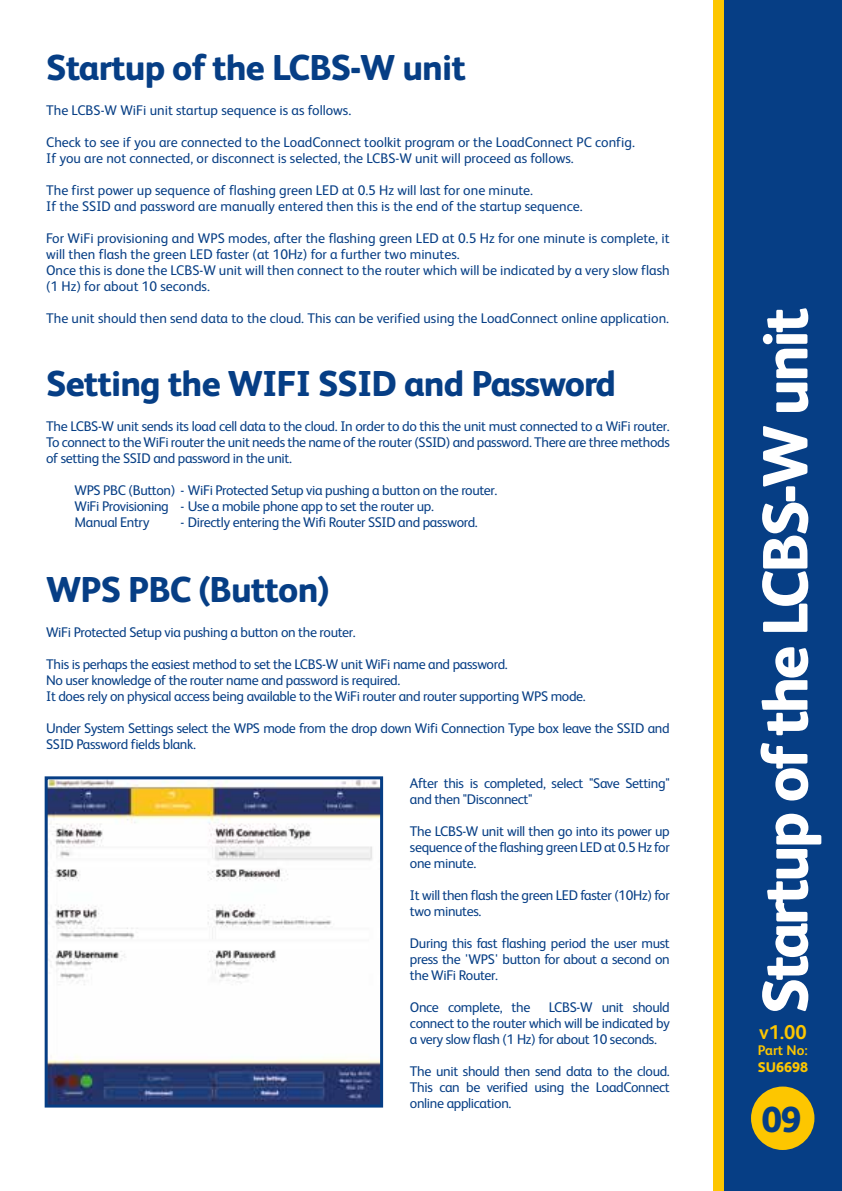
<style>
.page{position:relative;width:842px;height:1191px;background:#fff}
.page>*{position:absolute;margin:0;border:0;box-sizing:border-box;transform-origin:0 0}
.t1{font:800 64px "FS Albert";letter-spacing:-.05em;color:#fff}
.t2{font:800 36px "FS Albert";letter-spacing:-.025em;color:#063e85}
.t3{font:700 20px "FS Albert";color:#fdc600}
.t4{font:14px/16px "FS Albert";letter-spacing:-.025em;color:#063e85;text-align:justify}
.t5{font:14px/16px "FS Albert";color:#063e85}
.t6{font:700 14px "FS Albert";color:#fdc600}
.t7{font:800 14px "FS Albert";color:#fdc600}
</style>
<div class="page">
<img style="left:49px;top:780px;width:330px;height:323px">
<div style="left:723px;top:0;width:119px;height:1191px;background:#063e85"></div>
<div style="left:713px;top:0;width:10px;height:1191px;background:#fdc600"></div>
<div style="left:751px;top:1086px;width:63px;height:64px;background:#fdc600;border-radius:50%"></div>
<div style="left:45px;top:776px;width:338px;height:331px;border:3px solid #063e85"></div>
<h2 class="t2" style="left:46px;top:46px;width:421px">Startup of the LCBS-W unit</h2>
<p class="t5" style="left:46px;top:102px;width:307px">The LCBS-W WiFi unit startup sequence is as follows.</p>
<p class="t5" style="left:46px;top:135px;width:590px">Check to see if you are connected to the LoadConnect toolkit program or the LoadConnect PC config.<br>If you are not connected, or disconnect is selected, the LCBS-W unit will proceed as follows.</p>
<p class="t5" style="left:46px;top:183px;width:538px">The first power up sequence of flashing green LED at 0.5 Hz will last for one minute.<br>If the SSID and password are manually entered then this is the end of the startup sequence.</p>
<p class="t5" style="left:46px;top:231px;width:625px">For WiFi provisioning and WPS modes, after the flashing green LED at 0.5 Hz for one minute is complete, it will then flash the green LED faster (at 10Hz) for a further two minutes.<br>Once this is done the LCBS-W unit will then connect to the router which will be indicated by a very slow flash (1 Hz) for about 10 seconds.</p>
<p class="t5" style="left:46px;top:311px;width:624px">The unit should then send data to the cloud. This can be verified using the LoadConnect online application.</p>
<h2 class="t2" style="left:46px;top:362px;width:571px">Setting the WIFI SSID and Password</h2>
<p class="t4" style="left:46px;top:418px;width:625px">The LCBS-W unit sends its load cell data to the cloud. In order to do this the unit must connected to a WiFi router.<br>To connect to the WiFi router the unit needs the name of the router (SSID) and password. There are three methods of setting the SSID and password in the unit.</p>
<p class="t4" style="left:74px;top:482px;width:424px;text-align:left">WPS PBC (Button) - WiFi Protected Setup via pushing a button on the router.<br>WiFi Provisioning - Use a mobile phone app to set the router up.<br>Manual Entry</p>
<p class="t4" style="left:180px;top:514px;width:299px">- Directly entering the Wifi Router SSID and password.</p>
<h2 class="t2" style="left:46px;top:568px;width:285px">WPS PBC (Button)</h2>
<p class="t4" style="left:46px;top:624px;width:311px">WiFi Protected Setup via pushing a button on the router.</p>
<p class="t4" style="left:46px;top:656px;width:541px;text-align:left">This is perhaps the easiest method to set the LCBS-W unit WiFi name and password.<br>No user knowledge of the router name and password is required.<br>It does rely on physical access being available to the WiFi router and router supporting WPS mode.</p>
<p class="t4" style="left:46px;top:720px;width:625px">Under System Settings select the WPS mode from the drop down Wifi Connection Type box leave the SSID and<br>SSID Password fields blank.</p>
<p class="t4" style="left:410px;top:775px;width:261px">After this is completed, select "Save Setting" and then "Disconnect"</p>
<p class="t4" style="left:410px;top:823px;width:261px">The LCBS-W unit will then go into its power up sequence of the flashing green LED at 0.5 Hz for one minute.</p>
<p class="t4" style="left:410px;top:887px;width:261px">It will then flash the green LED faster (10Hz) for two minutes.</p>
<p class="t4" style="left:410px;top:935px;width:261px">During this fast flashing period the user must press the 'WPS' button for about a second on the WiFi Router.</p>
<p class="t4" style="left:410px;top:999px;width:122px">Once complete, the</p>
<p class="t4" style="left:410px;top:999px;width:261px;text-indent:139px">LCBS-W unit should connect to the router which will be indicated by a very slow flash (1 Hz) for about 10 seconds.</p>
<p class="t4" style="left:410px;top:1063px;width:261px">The unit should then send data to the cloud.<br>This can be verified using the LoadConnect online application.</p>
<h1 class="t1" style="left:748px;top:1014px;width:708px;rotate:-90deg">Startup of the LCBS-W unit</h1>
<h3 class="t3" style="left:759px;top:1020px;width:49px">v1.00</h3>
<p class="t6" style="left:758px;top:1042px;width:51px">Part No:</p>
<p class="t7" style="left:758px;top:1059px;width:52px">SU6698</p>
<h2 class="t2" style="left:761px;top:1098px;width:42px">09</h2>
</div>
